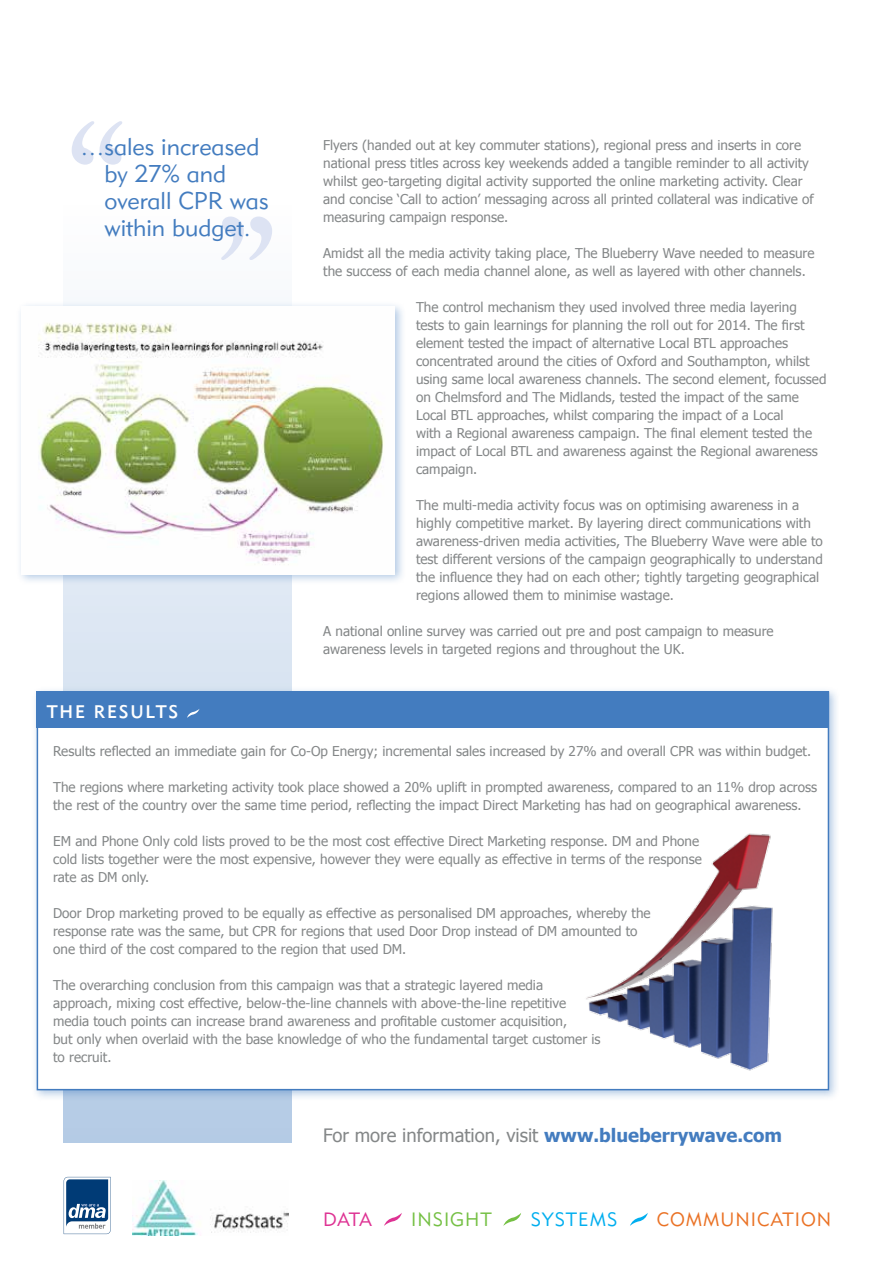
<style>
.page{position:relative;width:893px;height:1263px;background:#fff}
.page>*{position:absolute;margin:0;border:0;box-sizing:border-box;transform-origin:0 0}
.t1{font:24px/27px "Geometric 415 BT Lite A";color:#437cbf}
.t2{font:19.05px "Geometric 415 BT Lite A";letter-spacing:.05em;color:#ea7225}
.t3{font:19.05px "Geometric 415 BT Lite A";letter-spacing:.05em;color:#75c044}
.t4{font:19.05px "Geometric 415 BT Lite A";color:#00aeef}
.t5{font:19.05px "Geometric 415 BT Lite A";color:#de3293}
.t6{font:18.45px "Tahoma";color:#848788}
.t7{font:18px "Geometric 415 BT Medium A";letter-spacing:.1em;color:#fff}
.t8{font:13.5px/18px "Tahoma";color:#848788}
.s1{font-weight:700;color:#437cbf}
</style>
<div class="page">
<svg style="left:64px;top:1177px;width:47px;height:57px"></svg>
<img style="left:133px;top:1180px;width:155px;height:55px">
<svg style="left:384px;top:1213px;width:18px;height:13px"></svg>
<svg style="left:503px;top:1213px;width:18px;height:13px"></svg>
<svg style="left:630px;top:1213px;width:18px;height:13px"></svg>
<svg style="left:64px;top:216px;width:228px;height:927px;fill:#dde7f3"></svg>
<svg style="left:72px;top:121px;width:50px;height:44px"></svg>
<svg style="left:221px;top:217px;width:51px;height:43px"></svg>
<div style="left:16px;top:301px;width:390px;height:284px;background:#437cbf;opacity:.4"></div>
<img style="left:21px;top:306px;width:374px;height:268px">
<div style="left:31px;top:686px;width:809px;height:415px;background:#437cbf;opacity:.4"></div>
<div style="left:37px;top:691px;width:792px;height:399px;background:#fff;border:2px solid #437cbf"></div>
<div style="left:37px;top:691px;width:792px;height:37px;background:#437cbf"></div>
<svg style="left:187px;top:709px;width:12px;height:9px"></svg>
<img style="left:586px;top:833px;width:187px;height:238px">
<h1 class="t1" style="left:104px;top:133px;width:166px;text-indent:-24px">…sales increased by 27% and overall CPR was within budget.</h1>
<p class="t8" style="left:323px;top:135px;width:492px">Flyers (handed out at key commuter stations), regional press and inserts in core national press titles across key weekends added a tangible reminder to all activity whilst geo-targeting digital activity supported the online marketing activity. Clear and concise ‘Call to action’ messaging across all printed collateral was indicative of measuring campaign response.</p>
<p class="t8" style="left:323px;top:243px;width:493px">Amidst all the media activity taking place, The Blueberry Wave needed to measure the success of each media channel alone, as well as layered with other channels.</p>
<p class="t8" style="left:416px;top:297px;width:412px">The control mechanism they used involved three media layering tests to gain learnings for planning the roll out for 2014. The first element tested the impact of alternative Local BTL approaches concentrated around the cities of Oxford and Southampton, whilst using same local awareness channels. The second element, focussed on Chelmsford and The Midlands, tested the impact of the same Local BTL approaches, whilst comparing the impact of a Local<br>with a Regional awareness campaign. The final element tested the impact of Local BTL and awareness against the Regional awareness campaign.</p>
<p class="t8" style="left:416px;top:495px;width:408px">The multi-media activity focus was on optimising awareness in a highly competitive market. By layering direct communications with awareness-driven media activities, The Blueberry Wave were able to test different versions of the campaign geographically to understand the influence they had on each other; tightly targeting geographical regions allowed them to minimise wastage.</p>
<p class="t8" style="left:323px;top:621px;width:452px">A national online survey was carried out pre and post campaign to measure awareness levels in targeted regions and throughout the UK.</p>
<h3 class="t7" style="left:47px;top:700px;width:133px">The RESULTS</h3>
<p class="t8" style="left:53px;top:742px;width:760px">Results reflected an immediate gain for Co-Op Energy; incremental sales increased by 27% and overall CPR was within budget.</p>
<p class="t8" style="left:53px;top:778px;width:765px">The regions where marketing activity took place showed a 20% uplift in prompted awareness, compared to an 11% drop across the rest of the country over the same time period, reflecting the impact Direct Marketing has had on geographical awareness.</p>
<p class="t8" style="left:53px;top:832px;width:650px">EM and Phone Only cold lists proved to be the most cost effective Direct Marketing response. DM and Phone cold lists together were the most expensive, however they were equally as effective in terms of the response rate as DM only.</p>
<p class="t8" style="left:53px;top:904px;width:599px">Door Drop marketing proved to be equally as effective as personalised DM approaches, whereby the response rate was the same, but CPR for regions that used Door Drop instead of DM amounted to one third of the cost compared to the region that used DM.</p>
<p class="t8" style="left:53px;top:976px;width:549px">The overarching conclusion from this campaign was that a strategic layered media approach, mixing cost effective, below-the-line channels with above-the-line repetitive media touch points can increase brand awareness and profitable customer acquisition,<br>but only when overlaid with the base knowledge of who the fundamental target customer is to recruit.</p>
<h3 class="t6" style="left:323px;top:1123px;width:460px">For more information, visit <span class="s1">www.blueberrywave.com</span></h3>
<h2 class="t5" style="left:323px;top:1208px;width:13px">DATA</h2>
<h2 class="t3" style="left:411px;top:1208px;width:82px">INSIGHT</h2>
<h2 class="t4" style="left:531px;top:1208px;width:13px">SYSTE</h2>
<h2 class="t4" style="left:590px;top:1208px;width:27px">MS</h2>
<h2 class="t2" style="left:657px;top:1208px;width:176px">COMMUNICATION</h2>
</div>
